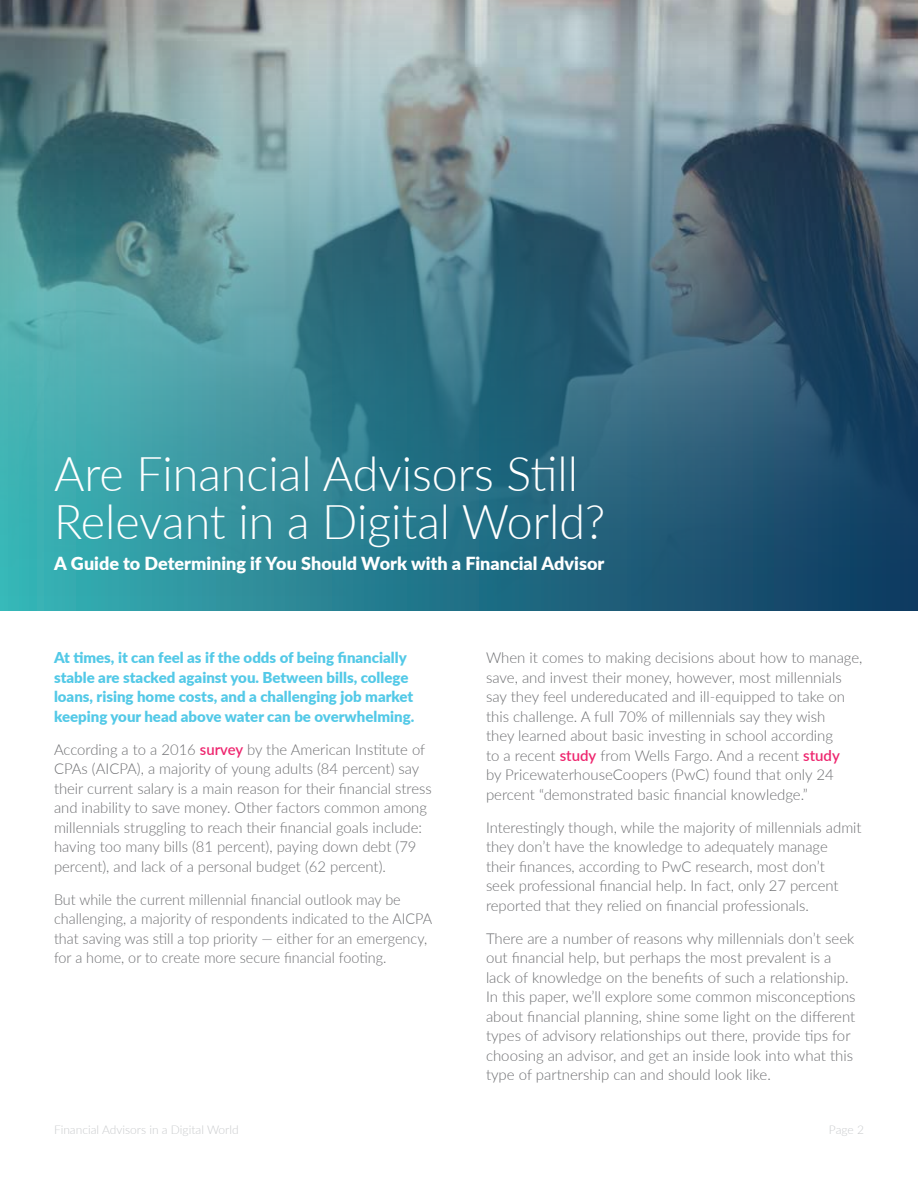
<style>
.page{position:relative;width:918px;height:1188px;background:#fff}
.page>*{position:absolute;margin:0;border:0;box-sizing:border-box;transform-origin:0 0}
.t1{font:300 48px/48px "Lato";color:#fff}
.t2{font:900 18px "Lato";color:#fff}
.t3{font:300 15px/19.5px "Lato";color:#6d6e71}
.t4{font:300 15px/19.5px "Lato";color:#6d6e71;scale:.96 1}
.t5{font:900 15px/19.5px "Lato";color:#53c9e7}
.t6{font:300 12px "Lato";color:#c9cbcd}
.s1{font-weight:600;color:#ee256e}
</style>
<div class="page">
<img style="left:0;top:0;width:918px;height:611px">
<h1 class="t1" style="left:54px;top:448px;width:553px">Are Financial Advisors Still<br>Relevant in a Digital World?</h1>
<p class="t2" style="left:54px;top:550px;width:552px">A Guide to Determining if You Should Work with a Financial Advisor</p>
<p class="t5" style="left:54px;top:648px;width:362px">At times, it can feel as if the odds of being financially stable are stacked against you. Between bills, college loans, rising home costs, and a challenging job market keeping your head above water can be overwhelming.</p>
<p class="t3" style="left:54px;top:739px;width:379px">According a to a 2016 <span class="s1">survey</span> by the American Institute of CPAs (AICPA), a majority of young adults (84 percent) say their current salary is a main reason for their financial stress and inability to save money. Other factors common among millennials struggling to reach their financial goals include: having too many bills (81 percent), paying down debt (79 percent), and lack of a personal budget (62 percent).</p>
<p class="t4" style="left:54px;top:889px;width:396px">But while the current millennial financial outlook may be challenging, a majority of respondents indicated to the AICPA that saving was still a top priority — either for an emergency, for a home, or to create more secure financial footing.</p>
<p class="t3" style="left:486px;top:648px;width:378px">When it comes to making decisions about how to manage, save, and invest their money, however, most millennials say they feel undereducated and ill-equipped to take on this challenge. A full 70% of millennials say they wish<br>they learned about basic investing in school according<br>to a recent <span class="s1">study</span> from Wells Fargo. And a recent <span class="s1">study<br></span>by PricewaterhouseCoopers (PwC) found that only 24 percent “demonstrated basic financial knowledge.”</p>
<p class="t3" style="left:486px;top:817px;width:377px">Interestingly though, while the majority of millennials admit they don’t have the knowledge to adequately manage<br>their finances, according to PwC research, most don’t<br>seek professional financial help. In fact, only 27 percent reported that they relied on financial professionals.</p>
<p class="t3" style="left:486px;top:928px;width:371px">There are a number of reasons why millennials don’t seek out financial help, but perhaps the most prevalent is a lack of knowledge on the benefits of such a relationship.<br>In this paper, we’ll explore some common misconceptions about financial planning, shine some light on the different types of advisory relationships out there, provide tips for choosing an advisor, and get an inside look into what this type of partnership can and should look like.</p>
<p class="t6" style="left:54px;top:1121px;width:186px">Financial Advisors in a Digital World</p>
<p class="t6" style="left:829px;top:1121px;width:37px">Page 2</p>
</div>
